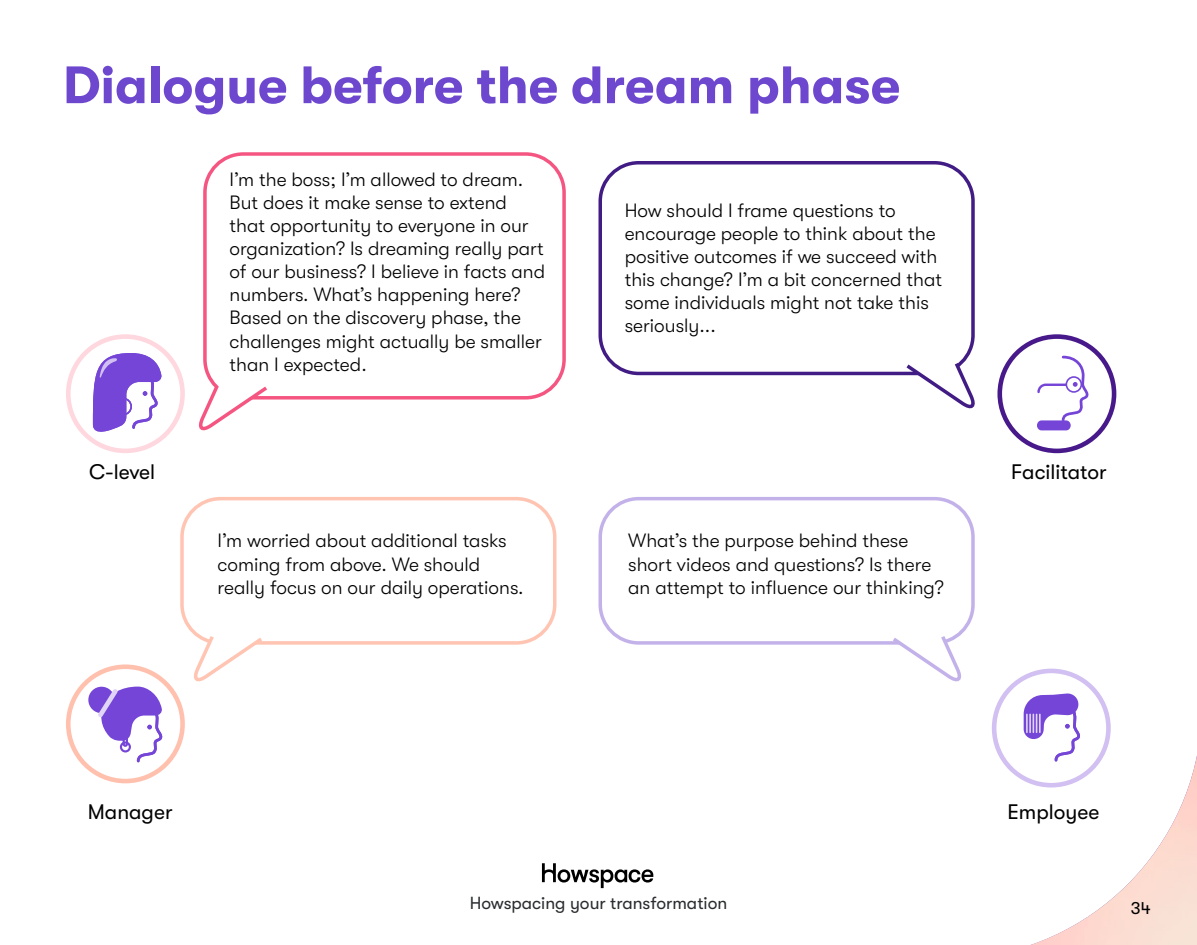
<style>
.page{position:relative;width:1197px;height:945px;background:#fff}
.page>*{position:absolute;margin:0;border:0;box-sizing:border-box;transform-origin:0 0}
.t1{font:700 52.5px "GT Walsheim Pro";color:#6e47cf}
.t2{font:21px "GT Walsheim Pro";color:#000}
.t3{font:300 19.25px/23.1px "GT Walsheim Pro";color:#000}
.t4{font:17.5px "GT Walsheim Pro";color:#2a2c2f}
.t5{font:17.5px "GT Walsheim Pro";color:#000}
</style>
<div class="page">
<div style="left:66px;top:334px;width:119px;height:119px;border:5px solid #ffd7df;border-radius:50%"></div>
<svg style="left:93px;top:353px;width:69px;height:84px"></svg>
<div style="left:114px;top:398px;width:18px;height:17px;border:2px solid #7545d7;border-radius:50%"></div>
<div style="left:66px;top:664px;width:119px;height:119px;border:5px solid #ffc1ae;border-radius:50%"></div>
<svg style="left:88px;top:687px;width:27px;height:26px"></svg>
<svg style="left:92px;top:687px;width:71px;height:76px"></svg>
<div style="left:997px;top:334px;width:119px;height:119px;border:5px solid #48198a;border-radius:50%"></div>
<svg style="left:1037px;top:355px;width:52px;height:68px"></svg>
<div style="left:1066px;top:376px;width:16px;height:17px;border:2px solid #7545d7;border-radius:50%"></div>
<div style="left:1037px;top:420px;width:34px;height:10px;background:#7545d7;border-radius:5px"></div>
<div style="left:992px;top:669px;width:119px;height:119px;border:5px solid #d1c0f1;border-radius:50%"></div>
<svg style="left:1024px;top:693px;width:55px;height:35px"></svg>
<div style="left:598px;top:497px;width:377px;height:148px;border:4px solid #c3b2ea;border-radius:38px"></div>
<svg style="left:889px;top:632px;width:76px;height:50px"></svg>
<div style="left:180px;top:497px;width:376px;height:148px;border:4px solid #ffc4b2;border-radius:38px"></div>
<svg style="left:190px;top:632px;width:76px;height:50px"></svg>
<div style="left:598px;top:161px;width:377px;height:214px;border:4px solid #421c85;border-radius:38px"></div>
<svg style="left:903px;top:359px;width:72px;height:50px"></svg>
<div style="left:203px;top:152px;width:363px;height:248px;border:4px solid #f55681;border-radius:39px"></div>
<svg style="left:198px;top:381px;width:73px;height:50px"></svg>
<img style="left:992px;top:728px;width:205px;height:217px">
<svg style="left:542px;top:863px;width:111px;height:25px"></svg>
<h1 class="t1" style="left:63px;top:56px;width:839px">Dialogue before the dream phase</h1>
<p class="t3" style="left:230px;top:168px;width:317px">I’m the boss; I’m allowed to dream.<br>But does it make sense to extend that opportunity to everyone in our organization? Is dreaming really part of our business? I believe in facts and numbers. What’s happening here?<br>Based on the discovery phase, the challenges might actually be smaller than I expected.</p>
<p class="t3" style="left:625px;top:199px;width:319px">How should I frame questions to encourage people to think about the positive outcomes if we succeed with this change? I’m a bit concerned that some individuals might not take this seriously...</p>
<p class="t2" style="left:89px;top:460px;width:68px">C-level</p>
<p class="t2" style="left:1011px;top:460px;width:97px">Facilitator</p>
<p class="t3" style="left:218px;top:529px;width:307px">I’m worried about additional tasks coming from above. We should really focus on our daily operations.</p>
<p class="t3" style="left:628px;top:529px;width:317px">What’s the purpose behind these short videos and questions? Is there an attempt to influence our thinking?</p>
<p class="t2" style="left:88px;top:800px;width:86px">Manager</p>
<p class="t2" style="left:1008px;top:800px;width:93px">Employee</p>
<p class="t4" style="left:470px;top:893px;width:259px">Howspacing your transformation</p>
<p class="t5" style="left:1131px;top:898px;width:21px">34</p>
</div>
